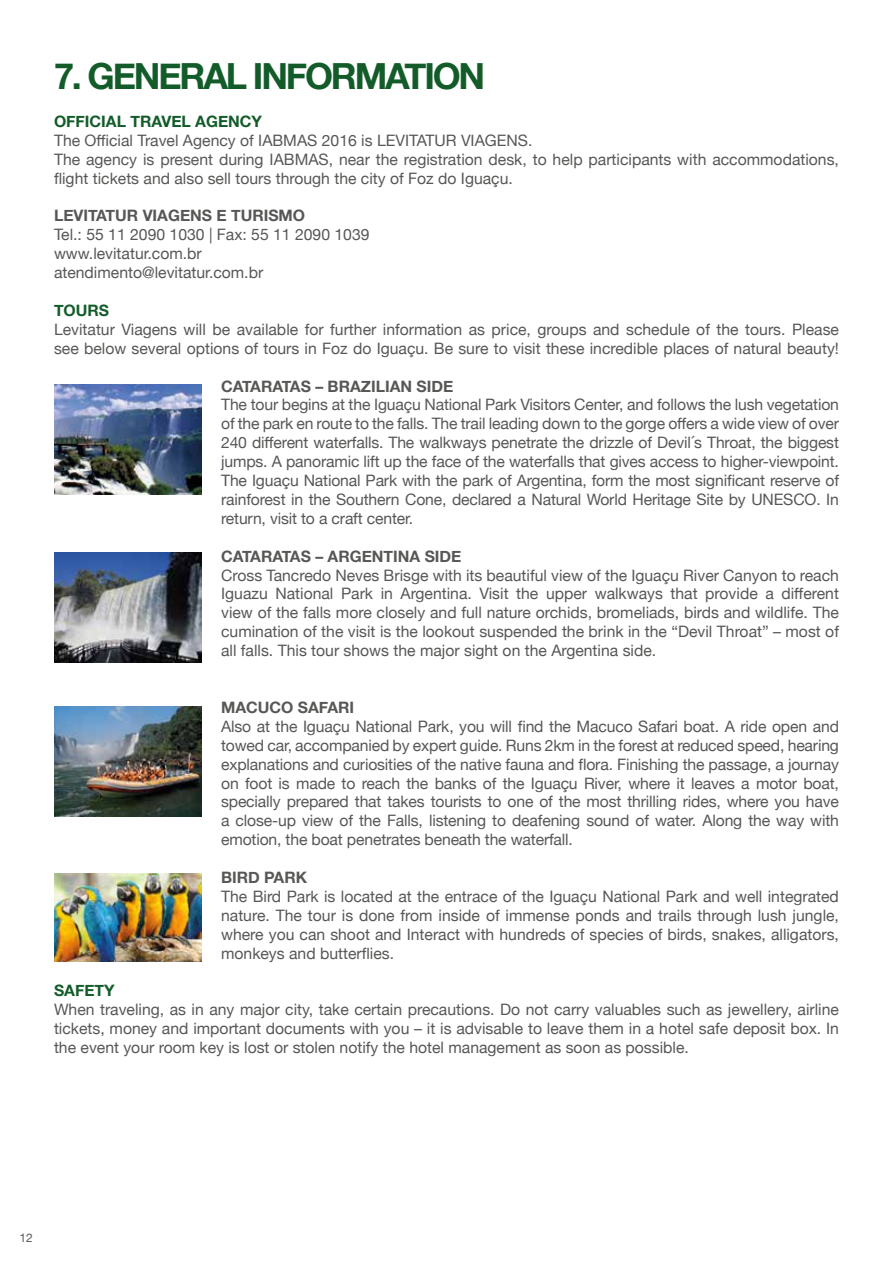
<style>
.page{position:relative;width:893px;height:1263px;background:#fff}
.page>*{position:absolute;margin:0;border:0;box-sizing:border-box;transform-origin:0 0}
.t1{font:700 36px "Helvetica Neue";letter-spacing:-.06em;color:#135c2a}
.t2{font:15.75px/18.9px "Helvetica Neue";color:#575756;text-align:justify}
.t3{font:700 15.75px "Helvetica Neue";color:#575756}
.t4{font:700 15.75px "Helvetica Neue";color:#135c2a}
.t5{font:12px "Helvetica Neue";color:#575756}
</style>
<div class="page">
<img style="left:54px;top:552px;width:147px;height:111px">
<img style="left:54px;top:384px;width:147px;height:110px">
<img style="left:54px;top:706px;width:147px;height:111px">
<img style="left:54px;top:873px;width:147px;height:89px">
<h1 class="t1" style="left:54px;top:48px;width:433px">7. GENERAL INFORMATION</h1>
<p class="t4" style="left:54px;top:109px;width:210px">OFFICIAL TRAVEL AGENCY</p>
<p class="t2" style="left:54px;top:132px;width:786px;text-align:left">The Official Travel Agency of IABMAS 2016 is LEVITATUR VIAGENS.<br>The agency is present during IABMAS, near the registration desk, to help participants with accommodations, flight tickets and also sell tours through the city of Foz do Iguaçu.</p>
<p class="t3" style="left:54px;top:203px;width:253px">LEVITATUR VIAGENS E TURISMO</p>
<p class="t2" style="left:54px;top:226px;width:317px;text-align:left">Tel.: 55 11 2090 1030 | Fax: 55 11 2090 1039 www.levitatur.com.br atendimento@levitatur.com.br</p>
<p class="t4" style="left:54px;top:298px;width:57px">TOURS</p>
<p class="t2" style="left:54px;top:321px;width:786px">Levitatur Viagens will be available for further information as price, groups and schedule of the tours. Please see below several options of tours in Foz do Iguaçu. Be sure to visit these incredible places of natural beauty!</p>
<p class="t3" style="left:221px;top:374px;width:234px">CATARATAS – BRAZILIAN SIDE</p>
<p class="t2" style="left:221px;top:396px;width:619px">The tour begins at the Iguaçu National Park Visitors Center, and follows the lush vegetation of the park en route to the falls. The trail leading down to the gorge offers a wide view of over 240 different waterfalls. The walkways penetrate the drizzle of Devil´s Throat, the biggest jumps. A panoramic lift up the face of the waterfalls that gives access to higher-viewpoint.<br>The Iguaçu National Park with the park of Argentina, form the most significant reserve of rainforest in the Southern Cone, declared a Natural World Heritage Site by UNESCO. In return, visit to a craft center.</p>
<p class="t3" style="left:221px;top:544px;width:242px">CATARATAS – ARGENTINA SIDE</p>
<p class="t2" style="left:221px;top:566px;width:619px">Cross Tancredo Neves Brisge with its beautiful view of the Iguaçu River Canyon to reach Iguazu National Park in Argentina. Visit the upper walkways that provide a different view of the falls more closely and full nature orchids, bromeliads, birds and wildlife. The cumination of the visit is the lookout suspended the brink in the “Devil Throat” – most of all falls. This tour shows the major sight on the Argentina side.</p>
<p class="t3" style="left:221px;top:695px;width:135px">MACUCO SAFARI</p>
<p class="t2" style="left:221px;top:718px;width:619px">Also at the Iguaçu National Park, you will find the Macuco Safari boat. A ride open and towed car, accompanied by expert guide. Runs 2km in the forest at reduced speed, hearing explanations and curiosities of the native fauna and flora. Finishing the passage, a journay on foot is made to reach the banks of the Iguaçu River, where it leaves a motor boat, specially prepared that takes tourists to one of the most thrilling rides, where you have a close-up view of the Falls, listening to deafening sound of water. Along the way with emotion, the boat penetrates beneath the waterfall.</p>
<p class="t3" style="left:221px;top:865px;width:88px">BIRD PARK</p>
<p class="t2" style="left:221px;top:888px;width:619px">The Bird Park is located at the entrace of the Iguaçu National Park and well integrated nature. The tour is done from inside of immense ponds and trails through lush jungle, where you can shoot and Interact with hundreds of species of birds, snakes, alligators, monkeys and butterflies.</p>
<p class="t4" style="left:54px;top:978px;width:62px">SAFETY</p>
<p class="t2" style="left:54px;top:1001px;width:786px">When traveling, as in any major city, take certain precautions. Do not carry valuables such as jewellery, airline tickets, money and important documents with you – it is advisable to leave them in a hotel safe deposit box. In the event your room key is lost or stolen notify the hotel management as soon as possible.</p>
<p class="t5" style="left:19px;top:1229px;width:15px">12</p>
</div>
